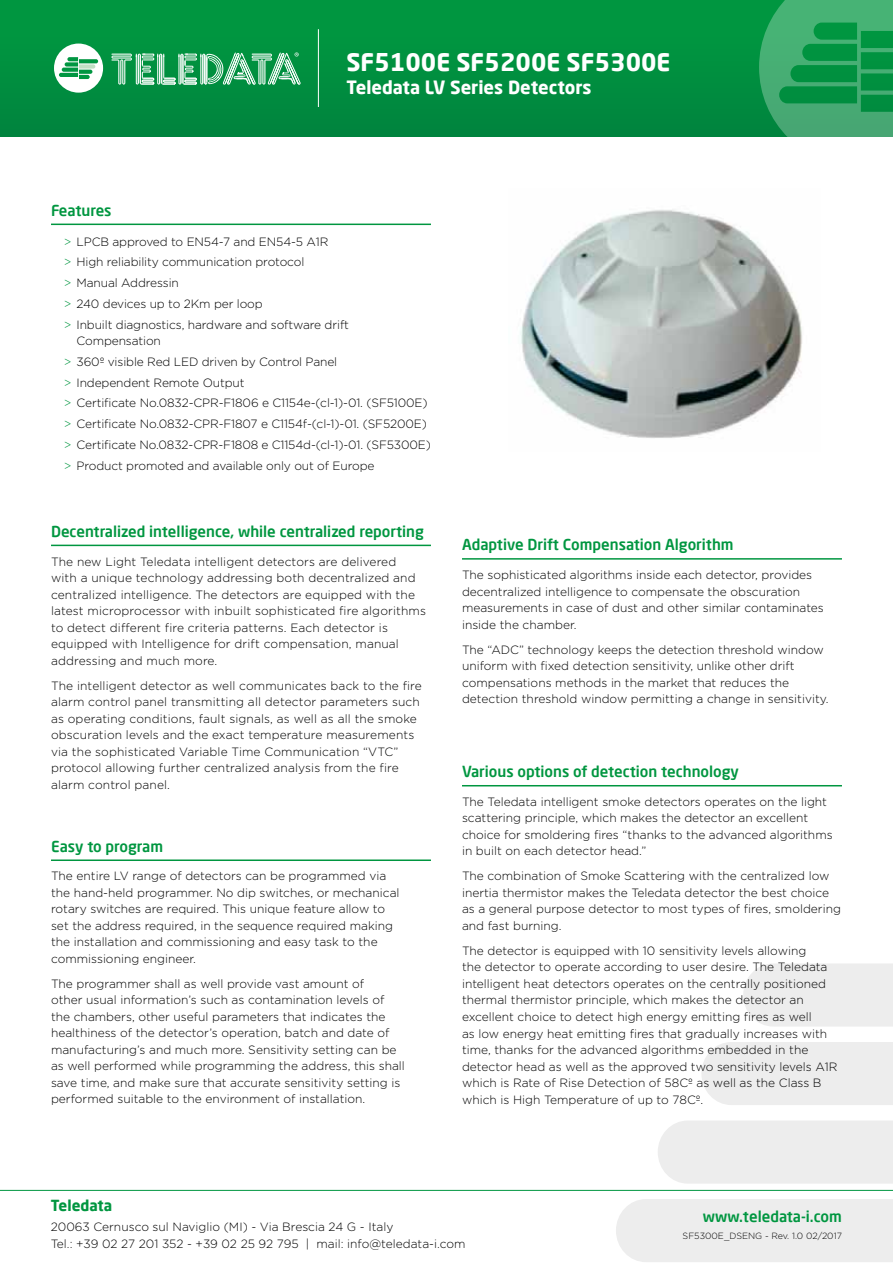
<style>
.page{position:relative;width:893px;height:1263px;background:#fff}
.page>*{position:absolute;margin:0;border:0;box-sizing:border-box;transform-origin:0 0}
.t1{font:700 24px "Neo Sans Pro";color:#fff}
.t2{font:700 18px "Neo Sans Pro";color:#fff}
.t3{font:500 15px "Neo Sans Pro";color:#009640}
.t4{font:700 15px "Neo Sans Pro";color:#009640}
.t5{font:300 12px/16.5px "Gotham";color:#000}
.t6{font:300 12px/16.5px "Gotham Rounded";color:#000}
.t7{font:300 9px "Gotham";color:#000}
.s1{color:#009640}
</style>
<div class="page">
<div style="left:658px;top:1121px;width:235px;height:62px;background:#ededed"></div>
<div style="left:616px;top:1199px;width:277px;height:63px;background:#ededed"></div>
<div style="left:743px;top:964px;width:150px;height:62px;background:#ededed"></div>
<div style="left:701px;top:1042px;width:192px;height:63px;background:#ededed"></div>
<div style="left:0;top:0;width:893px;height:136px;background:#00903f"></div>
<hr style="left:318px;top:29px;width:1px;height:78px;background:#fff">
<svg style="left:112px;top:52px;width:189px;height:33px"></svg>
<div style="left:54px;top:44px;width:49px;height:49px;background:#fff;border-radius:50%"></div>
<svg style="left:59px;top:57px;width:39px;height:22px"></svg>
<hr style="left:0;top:1190px;width:893px;height:1px;background:#009641">
<svg style="left:759px;top:0;width:134px;height:137px"></svg>
<hr style="left:51px;top:224px;width:380px;height:1px;background:#009640">
<hr style="left:51px;top:545px;width:380px;height:1px;background:#009640">
<hr style="left:51px;top:859px;width:380px;height:2px;background:#009640">
<hr style="left:462px;top:558px;width:380px;height:2px;background:#009640">
<hr style="left:462px;top:785px;width:380px;height:1px;background:#009640">
<img style="left:520px;top:209px;width:282px;height:229px">
<p class="t3" style="left:51px;top:201px;width:62px">Features</p>
<h1 class="t1" style="left:346px;top:47px;width:326px">SF5100E SF5200E SF5300E</h1>
<h2 class="t2" style="left:346px;top:76px;width:247px">Teledata LV Series Detectors</h2>
<p class="t5" style="left:64px;top:231px;width:287px;line-height:20.7px"><span class="s1">&gt;</span> LPCB approved to EN54-7 and EN54-5 A1R<br><span class="s1">&gt;</span> High reliability communication protocol<br><span class="s1">&gt;</span> Manual Addressin<br><span class="s1">&gt;</span> 240 devices up to 2Km per loop<br><span class="s1">&gt;</span> Inbuilt diagnostics, hardware and software drift</p>
<p class="t5" style="left:64px;top:330px;width:369px;line-height:20.7px;text-indent:13px">Compensation<br><span class="s1">&gt;</span> 360º visible Red LED driven by Control Panel<br><span class="s1">&gt;</span> Independent Remote Output<br><span class="s1">&gt;</span> Certificate No.0832-CPR-F1806 e C1154e-(cl-1)-01. (SF5100E) <span class="s1">&gt;</span> Certificate No.0832-CPR-F1807 e C1154f-(cl-1)-01. (SF5200E) <span class="s1">&gt;</span> Certificate No.0832-CPR-F1808 e C1154d-(cl-1)-01. (SF5300E) <span class="s1">&gt;</span> Product promoted and available only out of Europe</p>
<p class="t3" style="left:51px;top:522px;width:374px">Decentralized intelligence, while centralized reporting</p>
<p class="t5" style="left:51px;top:553px;width:377px">The new Light Teledata intelligent detectors are delivered<br>with a unique technology addressing both decentralized and centralized intelligence. The detectors are equipped with the latest microprocessor with inbuilt sophisticated fire algorithms to detect different fire criteria patterns. Each detector is equipped with Intelligence for drift compensation, manual addressing and much more.</p>
<p class="t5" style="left:51px;top:677px;width:372px">The intelligent detector as well communicates back to the fire alarm control panel transmitting all detector parameters such as operating conditions, fault signals, as well as all the smoke obscuration levels and the exact temperature measurements via the sophisticated Variable Time Communication “VTC” protocol allowing further centralized analysis from the fire alarm control panel.</p>
<p class="t3" style="left:51px;top:836px;width:114px">Easy to program</p>
<p class="t5" style="left:51px;top:868px;width:350px">The entire LV range of detectors can be programmed via the hand-held programmer. No dip switches, or mechanical rotary switches are required. This unique feature allow to set the address required, in the sequence required making the installation and commissioning and easy task to the commissioning engineer.</p>
<p class="t5" style="left:51px;top:975px;width:355px">The programmer shall as well provide vast amount of<br>other usual information’s such as contamination levels of the chambers, other useful parameters that indicates the healthiness of the detector’s operation, batch and date of manufacturing’s and much more. Sensitivity setting can be as well performed while programming the address, this shall save time, and make sure that accurate sensitivity setting is performed suitable to the environment of installation.</p>
<p class="t3" style="left:462px;top:535px;width:273px">Adaptive Drift Compensation Algorithm</p>
<p class="t5" style="left:462px;top:566px;width:363px">The sophisticated algorithms inside each detector, provides decentralized intelligence to compensate the obscuration measurements in case of dust and other similar contaminates inside the chamber.</p>
<p class="t5" style="left:462px;top:641px;width:368px">The “ADC” technology keeps the detection threshold window uniform with fixed detection sensitivity, unlike other drift compensations methods in the market that reduces the detection threshold window permitting a change in sensitivity.</p>
<p class="t3" style="left:462px;top:762px;width:279px">Various options of detection technology</p>
<p class="t5" style="left:462px;top:793px;width:372px">The Teledata intelligent smoke detectors operates on the light scattering principle, which makes the detector an excellent choice for smoldering fires “thanks to the advanced algorithms in built on each detector head.”</p>
<p class="t5" style="left:462px;top:868px;width:380px">The combination of Smoke Scattering with the centralized low inertia thermistor makes the Teledata detector the best choice as a general purpose detector to most types of fires, smoldering and fast burning.</p>
<p class="t5" style="left:462px;top:942px;width:377px">The detector is equipped with 10 sensitivity levels allowing<br>the detector to operate according to user desire. The Teledata intelligent heat detectors operates on the centrally positioned thermal thermistor principle, which makes the detector an excellent choice to detect high energy emitting fires as well<br>as low energy heat emitting fires that gradually increases with time, thanks for the advanced algorithms embedded in the detector head as well as the approved two sensitivity levels A1R which is Rate of Rise Detection of 58Cº as well as the Class B which is High Temperature of up to 78Cº.</p>
<p class="t4" style="left:51px;top:1195px;width:63px">Teledata</p>
<p class="t6" style="left:51px;top:1218px;width:416px">20063 Cernusco sul Naviglio (MI) - Via Brescia 24 G - Italy<br>Tel.: +39 02 27 201 352 - +39 02 25 92 795 | mail: info@teledata-i.com</p>
<p class="t3" style="left:703px;top:1207px;width:140px">www.teledata-i.com</p>
<p class="t7" style="left:683px;top:1231px;width:161px">SF5300E_DSENG - Rev. 1.0 02/2017</p>
</div>
